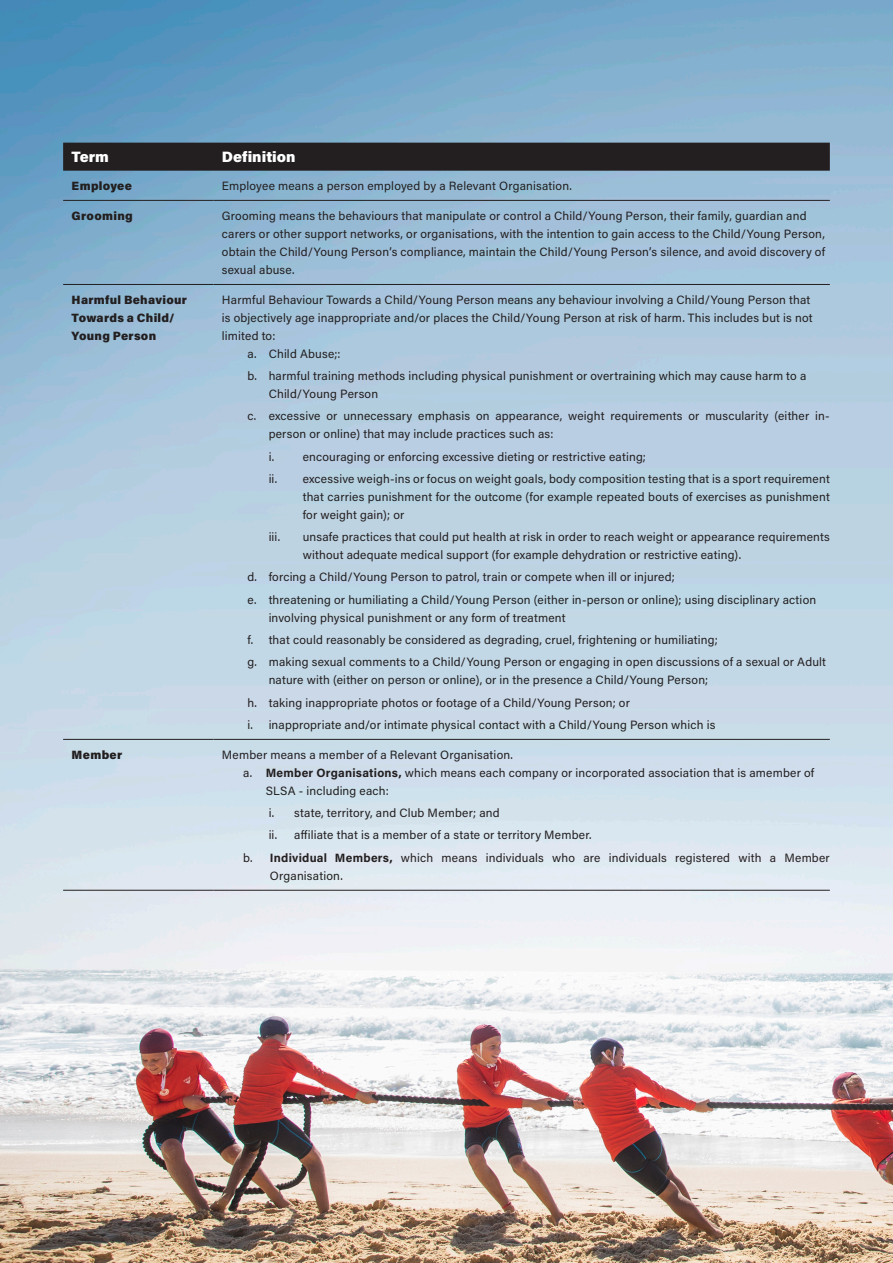
<style>
.page{position:relative;width:893px;height:1263px;background:#fff}
.page>*{position:absolute;margin:0;border:0;box-sizing:border-box;transform-origin:0 0}
.Table_Heading{font:900 15px "Acumin Pro";color:#fff}
.Body_Copy{font:12px/18px "Acumin Pro";letter-spacing:.015em;color:#231f20}
.Body_Table_-_Intro{font:900 12px/18px "Acumin Pro";letter-spacing:.025em;color:#231f20}
.s1{font-weight:700}
</style>
<div class="page">
<img style="left:0;top:0;width:893px;height:1263px">
<div style="left:63px;top:143px;width:767px;height:28px;background:#231f20"></div>
<hr style="left:63px;top:200px;width:150px;height:1px;background:#231f20">
<hr style="left:213px;top:200px;width:617px;height:1px;background:#231f20">
<hr style="left:63px;top:284px;width:150px;height:1px;background:#231f20">
<hr style="left:213px;top:284px;width:617px;height:1px;background:#231f20">
<hr style="left:63px;top:739px;width:150px;height:1px;background:#231f20">
<hr style="left:213px;top:739px;width:617px;height:1px;background:#231f20">
<hr style="left:63px;top:890px;width:150px;height:1px;background:#231f20">
<hr style="left:213px;top:890px;width:617px;height:1px;background:#231f20">
<p class="Table_Heading" style="left:72px;top:146px;width:39px">Term</p>
<p class="Table_Heading" style="left:222px;top:146px;width:75px">Definition</p>
<p class="Body_Table_-_Intro" style="left:72px;top:176px;width:62px">Employee</p>
<p class="Body_Copy" style="left:222px;top:176px;width:351px">Employee means a person employed by a Relevant Organisation.</p>
<p class="Body_Table_-_Intro" style="left:72px;top:206px;width:63px">Grooming</p>
<p class="Body_Copy" style="left:222px;top:206px;width:605px">Grooming means the behaviours that manipulate or control a Child/Young Person, their family, guardian and carers or other support networks, or organisations, with the intention to gain access to the Child/Young Person, obtain the Child/Young Person’s compliance, maintain the Child/Young Person’s silence, and avoid discovery of sexual abuse.</p>
<p class="Body_Table_-_Intro" style="left:72px;top:290px;width:117px">Harmful Behaviour<br>Towards a Child/<br>Young Person</p>
<p class="Body_Copy" style="left:222px;top:290px;width:592px">Harmful Behaviour Towards a Child/Young Person means any behaviour involving a Child/Young Person that is objectively age inappropriate and/or places the Child/Young Person at risk of harm. This includes but is not limited to:</p>
<p class="Body_Copy" style="left:247px;top:344px;width:95px">a. Child Abuse;:</p>
<p class="Body_Copy" style="left:269px;top:366px;width:539px;text-indent:-21px">b. harmful training methods including physical punishment or overtraining which may cause harm to a<br>Child/Young Person</p>
<p class="Body_Copy" style="left:269px;top:407px;width:563px;text-indent:-21px">c. excessive or unnecessary emphasis on appearance, weight requirements or muscularity (either in&shy;person or online) that may include practices such as:</p>
<p class="Body_Copy" style="left:269px;top:447px;width:379px">i. encouraging or enforcing excessive dieting or restrictive eating;</p>
<p class="Body_Copy" style="left:303px;top:469px;width:529px;text-align:justify;text-indent:-34px">ii. excessive weigh-ins or focus on weight goals, body composition testing that is a sport requirement that carries punishment for the outcome (for example repeated bouts of exercises as punishment for weight gain); or</p>
<p class="Body_Copy" style="left:269px;top:527px;width:13px">iii.</p>
<p class="Body_Copy" style="left:303px;top:527px;width:529px">unsafe practices that could put health at risk in order to reach weight or appearance requirements without adequate medical support (for example dehydration or restrictive eating).</p>
<p class="Body_Copy" style="left:247px;top:568px;width:429px">d. forcing a Child/Young Person to patrol, train or compete when ill or injured;</p>
<p class="Body_Copy" style="left:269px;top:590px;width:549px;text-indent:-21px">e. threatening or humiliating a Child/Young Person (either in-person or online); using disciplinary action involving physical punishment or any form of treatment</p>
<p class="Body_Copy" style="left:247px;top:630px;width:472px">f. that could reasonably be considered as degrading, cruel, frightening or humiliating;</p>
<p class="Body_Copy" style="left:269px;top:652px;width:559px;text-indent:-21px">g. making sexual comments to a Child/Young Person or engaging in open discussions of a sexual or Adult nature with (either on person or online), or in the presence a Child/Young Person;</p>
<p class="Body_Copy" style="left:247px;top:693px;width:384px">h. taking inappropriate photos or footage of a Child/Young Person; or</p>
<p class="Body_Copy" style="left:247px;top:715px;width:470px">i. inappropriate and/or intimate physical contact with a Child/Young Person which is</p>
<p class="Body_Table_-_Intro" style="left:72px;top:745px;width:52px">Member</p>
<p class="Body_Copy" style="left:222px;top:745px;width:293px">Member means a member of a Relevant Organisation.</p>
<p class="Body_Copy" style="left:266px;top:763px;width:550px;text-indent:-23px">a. <span class="s1">Member Organisations,</span> which means each company or incorporated association that is amember of<br>SLSA - including each:</p>
<p class="Body_Copy" style="left:269px;top:803px;width:232px">i. state, territory, and Club Member; and</p>
<p class="Body_Copy" style="left:269px;top:826px;width:325px">ii. affiliate that is a member of a state or territory Member.</p>
<p class="Body_Copy" style="left:270px;top:848px;width:561px;text-indent:-27px">b. <span class="s1">Individual Members,</span> which means individuals who are individuals registered with a Member<br>Organisation.</p>
</div>
